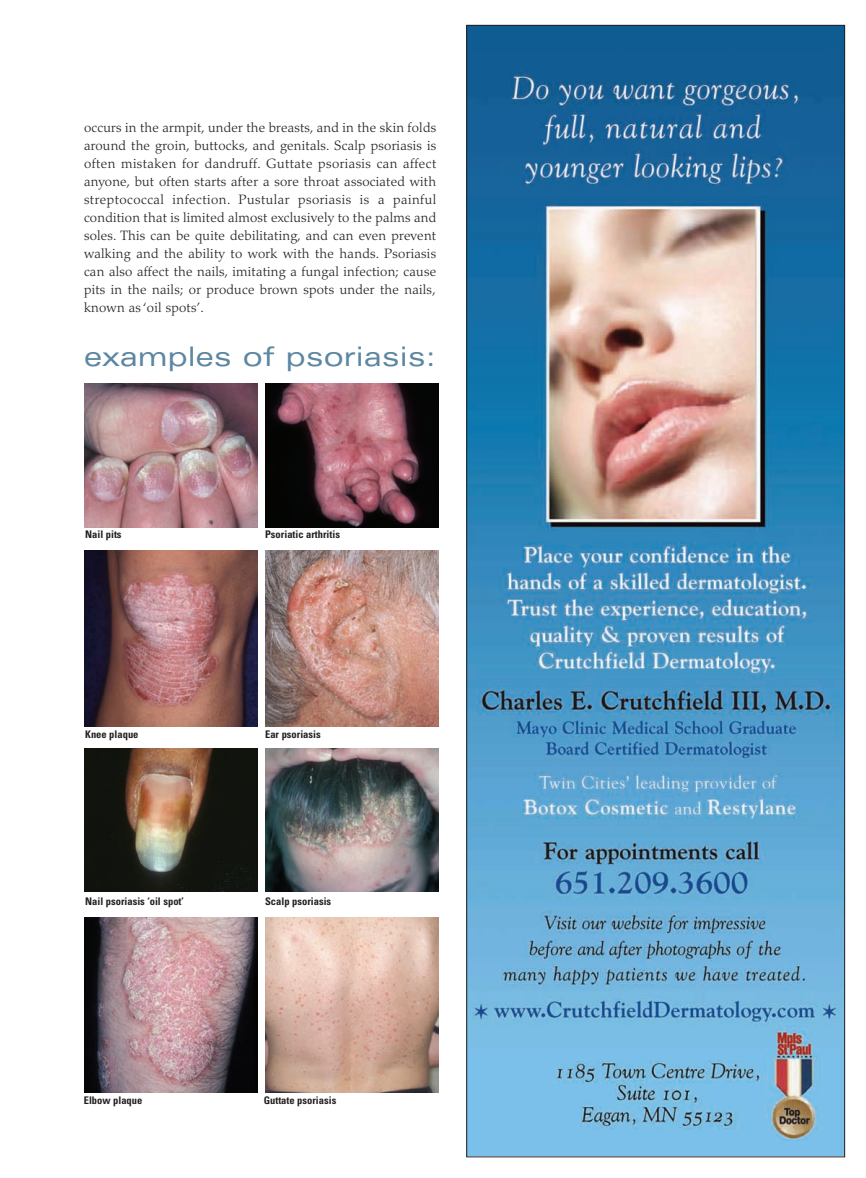
<style>
.page{position:relative;width:866px;height:1178px;background:#fff}
.page>*{position:absolute;margin:0;border:0;box-sizing:border-box;transform-origin:0 0}
.t1{font:expanded 27px "Univers";color:#5c87a1}
.t2{font:300 13.5px/18px "Palatino";letter-spacing:.015em;color:#231f20;text-align:justify}
.t3{font:700 condensed 10.5px "Univers";color:#231f20}
</style>
<div class="page">
<img style="left:84px;top:24px;width:762px;height:1134px">
<p class="t2" style="left:84px;top:120px;width:354px">occurs in the armpit, under the breasts, and in the skin folds around the groin, buttocks, and genitals. Scalp psoriasis is often mistaken for dandruff. Guttate psoriasis can affect anyone, but often starts after a sore throat associated with streptococcal infection. Pustular psoriasis is a painful condition that is limited almost exclusively to the palms and soles. This can be quite debilitating, and can even prevent walking and the ability to work with the hands. Psoriasis can also affect the nails, imitating a fungal infection; cause pits in the nails; or produce brown spots under the nails, known as ‘oil spots’.</p>
<h1 class="t1" style="left:84px;top:347px;width:353px">examples of psoriasis:</h1>
<p class="t3" style="left:85px;top:530px;width:38px">Nail pits</p>
<p class="t3" style="left:265px;top:530px;width:76px">Psoriatic arthritis</p>
<p class="t3" style="left:85px;top:730px;width:55px">Knee plaque</p>
<p class="t3" style="left:265px;top:730px;width:57px">Ear psoriasis</p>
<p class="t3" style="left:85px;top:897px;width:100px">Nail psoriasis ‘oil spot’</p>
<p class="t3" style="left:265px;top:897px;width:68px">Scalp psoriasis</p>
<p class="t3" style="left:84px;top:1096px;width:60px">Elbow plaque</p>
<p class="t3" style="left:264px;top:1096px;width:74px">Guttate psoriasis</p>
</div>
